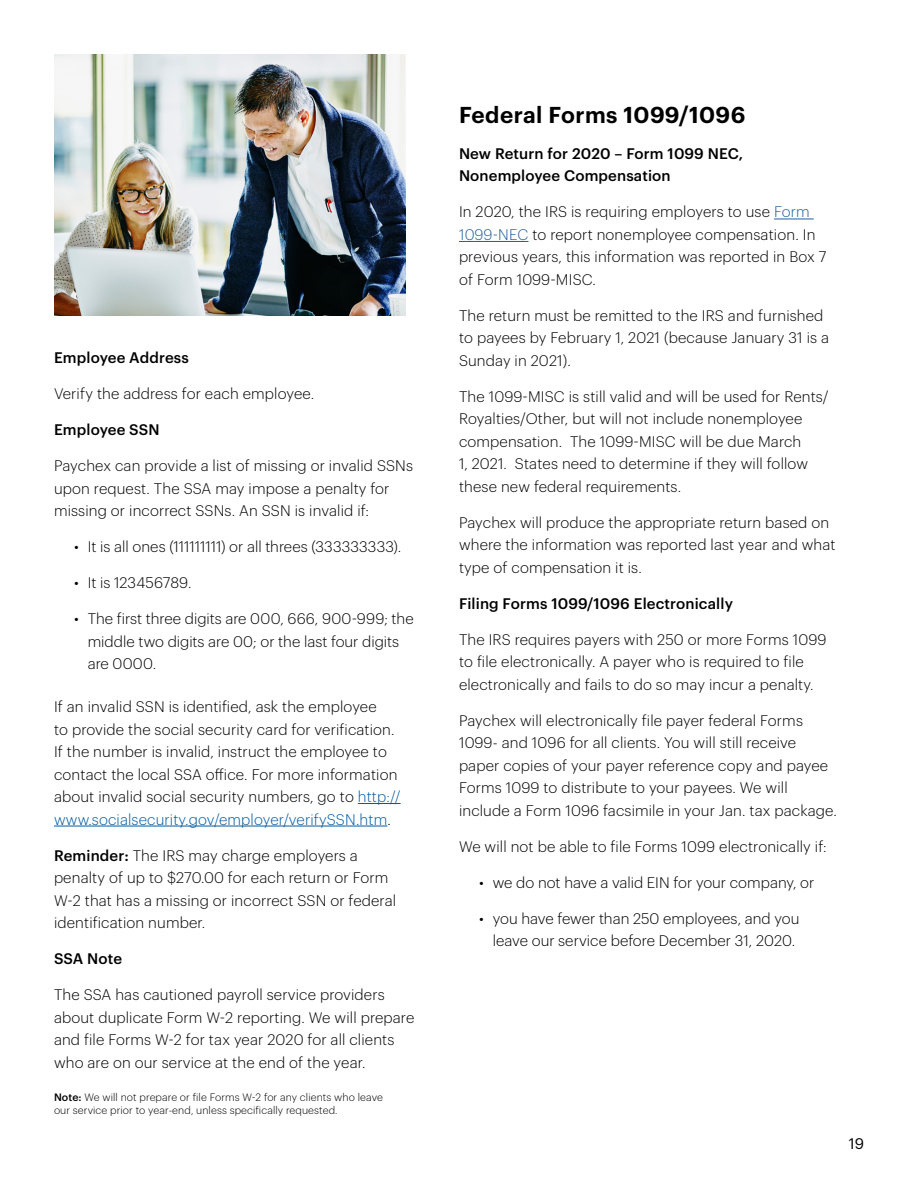
<style>
.page{position:relative;width:918px;height:1188px;background:#fff}
.page>*{position:absolute;margin:0;border:0;box-sizing:border-box;transform-origin:0 0}
.t1{font:600 22.5px "Graphik";letter-spacing:.02em;color:#000}
.t2{font:300 15px/22.5px "Graphik";letter-spacing:.01em;color:#000}
.t3{font:500 15px/22.5px "Graphik";letter-spacing:.01em;color:#000}
.t4{font:15px "Graphik";color:#000}
.t5{font:300 10.5px/13.5px "Graphik";letter-spacing:.01em;color:#000}
.s1{color:#0059a2}
.s2{font-weight:500}
.s3{color:#215e9e}
</style>
<div class="page">
<img style="left:54px;top:54px;width:352px;height:261px">
<hr style="left:358px;top:803px;width:43px;height:1px;background:#0059a2">
<hr style="left:54px;top:826px;width:333px;height:1px;background:#0059a2">
<hr style="left:774px;top:219px;width:40px;height:1px;background:#215e9e">
<hr style="left:459px;top:241px;width:69px;height:1px;background:#215e9e">
<p class="t3" style="left:54px;top:345px;width:136px">Employee Address</p>
<p class="t2" style="left:54px;top:381px;width:262px">Verify the address for each employee.</p>
<p class="t3" style="left:54px;top:417px;width:107px">Employee SSN</p>
<p class="t2" style="left:54px;top:453px;width:361px">Paychex can provide a list of missing or invalid SSNs upon request. The SSA may impose a penalty for missing or incorrect SSNs. An SSN is invalid if:</p>
<p class="t2" style="left:74px;top:534px;width:328px">• It is all ones (111111111) or all threes (333333333).</p>
<p class="t2" style="left:74px;top:570px;width:119px">• It is 123456789.</p>
<p class="t2" style="left:88px;top:606px;width:327px;text-indent:-14px">• The first three digits are 000, 666, 900-999; the middle two digits are 00; or the last four digits are 0000.</p>
<p class="t2" style="left:54px;top:694px;width:348px">If an invalid SSN is identified, ask the employee<br>to provide the social security card for verification.<br>If the number is invalid, instruct the employee to contact the local SSA office. For more information about invalid social security numbers, go to <span class="s1">http:// www.socialsecurity.gov/employer/verifySSN.htm</span>.</p>
<p class="t2" style="left:54px;top:843px;width:344px"><span class="s2">Reminder:</span> The IRS may charge employers a penalty of up to $270.00 for each return or Form W-2 that has a missing or incorrect SSN or federal identification number.</p>
<p class="t3" style="left:54px;top:946px;width:70px">SSA Note</p>
<p class="t2" style="left:54px;top:982px;width:362px">The SSA has cautioned payroll service providers about duplicate Form W-2 reporting. We will prepare and file Forms W-2 for tax year 2020 for all clients who are on our service at the end of the year.</p>
<p class="t5" style="left:54px;top:1089px;width:330px"><span class="s2">Note:</span> We will not prepare or file Forms W-2 for any clients who leave our service prior to year-end, unless specifically requested.</p>
<h1 class="t1" style="left:459px;top:98px;width:288px">Federal Forms 1099/1096</h1>
<p class="t3" style="left:459px;top:141px;width:286px">New Return for 2020 – Form 1099 NEC,<br>Nonemployee Compensation</p>
<p class="t2" style="left:459px;top:200px;width:369px">In 2020, the IRS is requiring employers to use <span class="s3">Form 1099-NEC</span> to report nonemployee compensation. In previous years, this information was reported in Box 7 of Form 1099-MISC.</p>
<p class="t2" style="left:459px;top:303px;width:372px">The return must be remitted to the IRS and furnished to payees by February 1, 2021 (because January 31 is a<br>Sunday in 2021).</p>
<p class="t2" style="left:459px;top:384px;width:371px">The 1099-MISC is still valid and will be used for Rents/ Royalties/Other, but will not include nonemployee compensation. The 1099-MISC will be due March<br>1, 2021. States need to determine if they will follow these new federal requirements.</p>
<p class="t2" style="left:459px;top:510px;width:378px">Paychex will produce the appropriate return based on where the information was reported last year and what type of compensation it is.</p>
<p class="t3" style="left:459px;top:591px;width:275px">Filing Forms 1099/1096 Electronically</p>
<p class="t2" style="left:459px;top:627px;width:369px">The IRS requires payers with 250 or more Forms 1099 to file electronically. A payer who is required to file electronically and fails to do so may incur a penalty.</p>
<p class="t2" style="left:459px;top:708px;width:379px">Paychex will electronically file payer federal Forms 1099- and 1096 for all clients. You will still receive paper copies of your payer reference copy and payee Forms 1099 to distribute to your payees. We will include a Form 1096 facsimile in your Jan. tax package.</p>
<p class="t2" style="left:459px;top:834px;width:369px">We will not be able to file Forms 1099 electronically if:</p>
<p class="t2" style="left:479px;top:870px;width:337px">• we do not have a valid EIN for your company, or</p>
<p class="t2" style="left:479px;top:906px;width:322px;text-align:right">• you have fewer than 250 employees, and you leave our service before December 31, 2020.</p>
<p class="t4" style="left:849px;top:1132px;width:17px">19</p>
</div>
